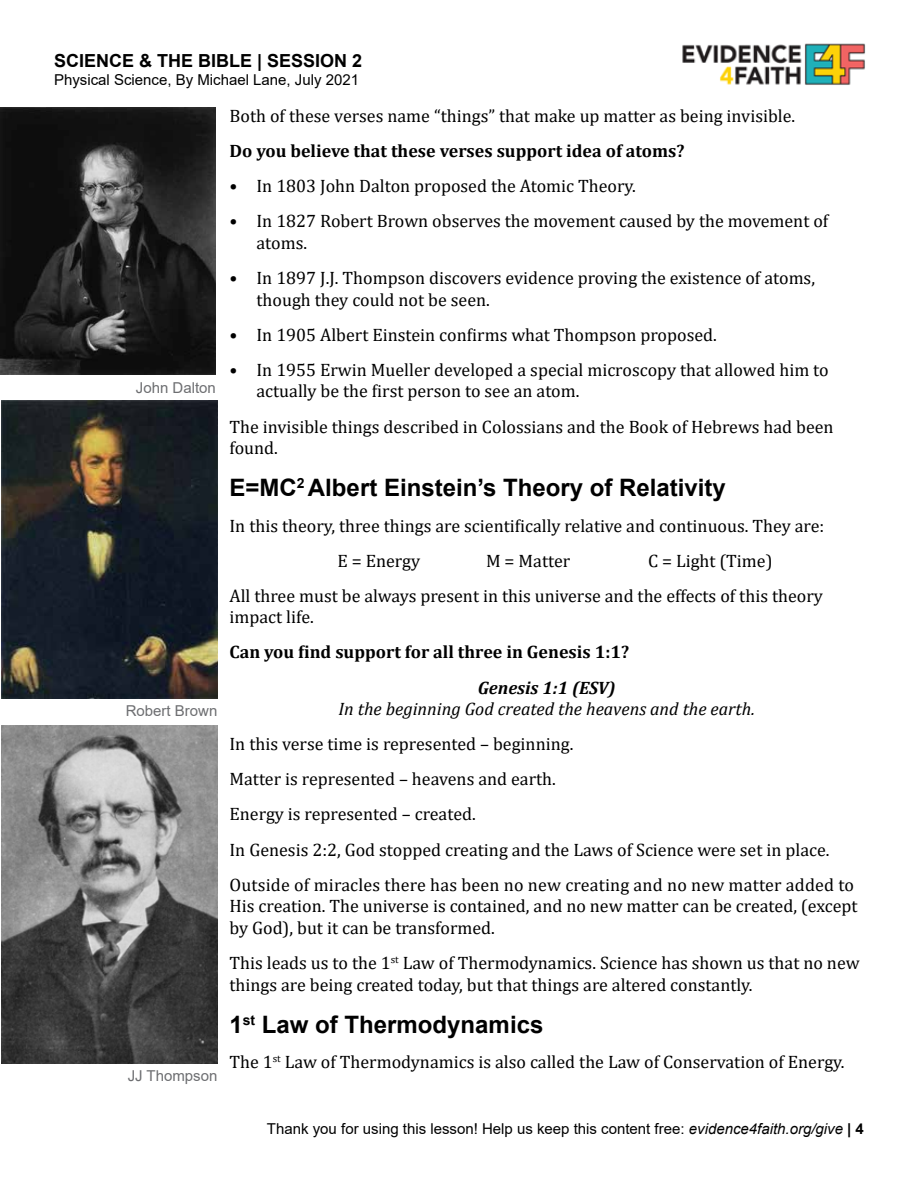
<style>
.page{position:relative;width:918px;height:1188px;background:#fff}
.page>*{position:absolute;margin:0;border:0;box-sizing:border-box;transform-origin:0 0}
.t1{font:700 24px "Arial";color:#000}
.t2{font:18px/21.6px "Cambria";color:#000}
.t3{font:700 18px "Cambria";color:#000}
.t4{font:italic 18px "Cambria";color:#000}
.t5{font:700 18px "Arial";color:#000}
.t6{font:italic 700 18px "Cambria";color:#000}
.t7{font:15px "Arial";color:#000}
.t8{font:15px "Arial";color:#6d6e71}
.s1{font-style:italic}
.s2{font-weight:700}
</style>
<div class="page">
<img style="left:682px;top:43px;width:184px;height:42px">
<img style="left:0;top:108px;width:216px;height:267px">
<img style="left:2px;top:726px;width:216px;height:338px">
<img style="left:2px;top:401px;width:216px;height:298px">
<p class="t5" style="left:54px;top:48px;width:310px">SCIENCE &amp; THE BIBLE | SESSION 2</p>
<p class="t7" style="left:54px;top:70px;width:307px">Physical Science, By Michael Lane, July 2021</p>
<p class="t2" style="left:230px;top:105px;width:567px">Both of these verses name “things” that make up matter as being invisible.</p>
<p class="t3" style="left:230px;top:138px;width:457px">Do you believe that these verses support idea of atoms?</p>
<p class="t2" style="left:230px;top:175px;width:408px">• In 1803 John Dalton proposed the Atomic Theory.</p>
<p class="t2" style="left:256px;top:210px;width:573px;text-indent:-27px">• In 1827 Robert Brown observes the movement caused by the movement of atoms.</p>
<p class="t2" style="left:256px;top:267px;width:560px;text-indent:-27px">• In 1897 J.J. Thompson discovers evidence proving the existence of atoms, though they could not be seen.</p>
<p class="t2" style="left:230px;top:324px;width:489px">• In 1905 Albert Einstein confirms what Thompson proposed.</p>
<p class="t2" style="left:256px;top:359px;width:574px;text-indent:-27px">• In 1955 Erwin Mueller developed a special microscopy that allowed him to actually be the first person to see an atom.</p>
<p class="t2" style="left:230px;top:415px;width:606px">The invisible things described in Colossians and the Book of Hebrews had been found.</p>
<h1 class="t1" style="left:230px;top:471px;width:498px">E=MC<sup>2</sup> Albert Einstein’s Theory of Relativity</h1>
<p class="t2" style="left:338px;top:508px;width:488px;line-height:35.1px;text-indent:-108px">In this theory, three things are scientifically relative and continuous. They are:<br>E = Energy</p>
<p class="t8" style="left:136px;top:378px;width:82px">John Dalton</p>
<p class="t2" style="left:230px;top:543px;width:595px;line-height:35.1px;text-indent:418px">C = Light (Time)<br>All three must be always present in this universe and the effects of this theory</p>
<p class="t2" style="left:230px;top:606px;width:86px">impact life.</p>
<p class="t3" style="left:230px;top:640px;width:401px">Can you find support for all three in Genesis 1:1?</p>
<p class="t6" style="left:478px;top:675px;width:140px">Genesis 1:1 (ESV)</p>
<p class="t4" style="left:338px;top:696px;width:418px">In the beginning God created the heavens and the earth.</p>
<p class="t2" style="left:229px;top:726px;width:626px;line-height:35.1px">In this verse time is represented – beginning.<br>Matter is represented – heavens and earth.<br>Energy is represented – created.<br>In Genesis 2:2, God stopped creating and the Laws of Science were set in place.<br>Outside of miracles there has been no new creating and no new matter added to</p>
<p class="t2" style="left:229px;top:895px;width:630px">His creation. The universe is contained, and no new matter can be created, (except by God), but it can be transformed.</p>
<p class="t2" style="left:229px;top:952px;width:632px">This leads us to the 1<sup>st</sup> Law of Thermodynamics. Science has shown us that no new things are being created today, but that things are altered constantly.</p>
<h1 class="t1" style="left:230px;top:1007px;width:315px">1<sup>st</sup> Law of Thermodynamics</h1>
<p class="t2" style="left:230px;top:1051px;width:617px">The 1<sup>st</sup> Law of Thermodynamics is also called the Law of Conservation of Energy.</p>
<p class="t2" style="left:486px;top:550px;width:86px">M = Matter</p>
<p class="t8" style="left:126px;top:701px;width:93px">Robert Brown</p>
<p class="t8" style="left:128px;top:1065px;width:91px">JJ Thompson</p>
<p class="t7" style="left:267px;top:1118px;width:599px">Thank you for using this lesson! Help us keep this content free: <span class="s1">evidence4faith.org/give</span> <span class="s2">| 4</span></p>
</div>
